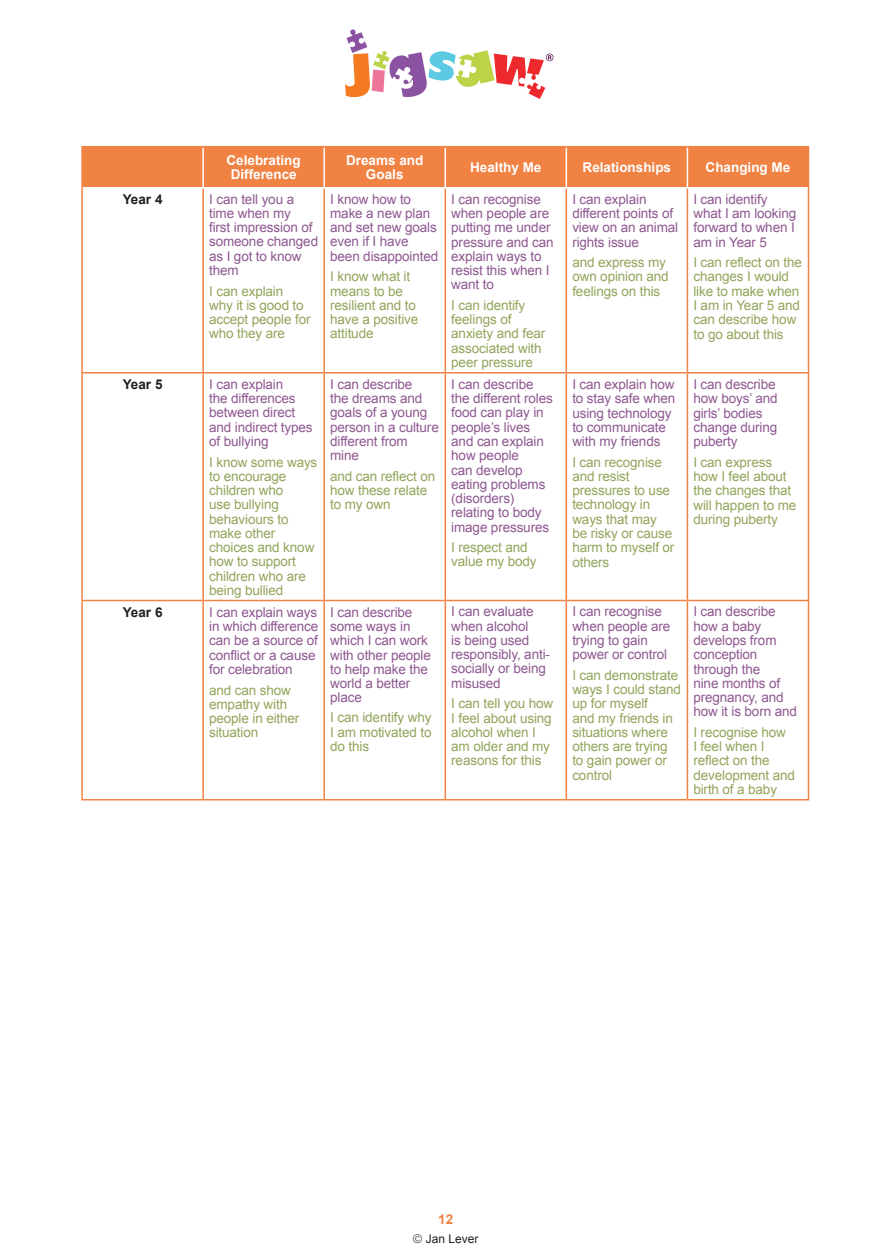
<style>
.page{position:relative;width:888px;height:1260px;background:#fff}
.page>*{position:absolute;margin:0;border:0;box-sizing:border-box;transform-origin:0 0}
.t1{font:13.5px/14.2px "Arial";letter-spacing:-.01em;color:#8e5891}
.t2{font:13.5px/14.2px "Arial";letter-spacing:-.01em;color:#92a55b}
.t3{font:700 13.5px/14.2px "Arial";color:#fff;text-align:center}
.t4{font:700 13.5px "Arial";color:#231f20}
.t5{font:700 13.5px "Arial";color:#f08244}
.t6{font:12px "Arial";color:#231f20}
.s1{font-weight:300}
</style>
<div class="page">
<svg style="left:345px;top:29px;width:208px;height:70px"></svg>
<div style="left:83px;top:147px;width:725px;height:40px;background:#f08244"></div>
<hr style="left:81px;top:188px;width:2px;height:184px;background:#f08244">
<hr style="left:202px;top:189px;width:2px;height:183px;background:#f08244">
<hr style="left:323px;top:189px;width:2px;height:183px;background:#f08244">
<hr style="left:445px;top:189px;width:1px;height:183px;background:#f08244">
<hr style="left:566px;top:189px;width:1px;height:183px;background:#f08244">
<hr style="left:687px;top:189px;width:1px;height:183px;background:#f08244">
<hr style="left:808px;top:188px;width:1px;height:184px;background:#f08244">
<hr style="left:81px;top:372px;width:122px;height:1px;background:#f08244">
<hr style="left:81px;top:373px;width:2px;height:227px;background:#f08244">
<hr style="left:203px;top:372px;width:121px;height:1px;background:#f08244">
<hr style="left:202px;top:373px;width:2px;height:227px;background:#f08244">
<hr style="left:324px;top:372px;width:121px;height:1px;background:#f08244">
<hr style="left:323px;top:373px;width:2px;height:227px;background:#f08244">
<hr style="left:445px;top:372px;width:121px;height:1px;background:#f08244">
<hr style="left:445px;top:373px;width:1px;height:227px;background:#f08244">
<hr style="left:566px;top:372px;width:121px;height:1px;background:#f08244">
<hr style="left:566px;top:373px;width:1px;height:227px;background:#f08244">
<hr style="left:687px;top:372px;width:122px;height:1px;background:#f08244">
<hr style="left:687px;top:373px;width:1px;height:227px;background:#f08244">
<hr style="left:808px;top:373px;width:1px;height:227px;background:#f08244">
<hr style="left:81px;top:600px;width:122px;height:1px;background:#f08244">
<hr style="left:81px;top:601px;width:2px;height:198px;background:#f08244">
<hr style="left:203px;top:600px;width:121px;height:1px;background:#f08244">
<hr style="left:202px;top:601px;width:2px;height:198px;background:#f08244">
<hr style="left:324px;top:600px;width:121px;height:1px;background:#f08244">
<hr style="left:323px;top:601px;width:2px;height:198px;background:#f08244">
<hr style="left:445px;top:600px;width:121px;height:1px;background:#f08244">
<hr style="left:445px;top:601px;width:1px;height:198px;background:#f08244">
<hr style="left:566px;top:600px;width:121px;height:1px;background:#f08244">
<hr style="left:566px;top:601px;width:1px;height:198px;background:#f08244">
<hr style="left:687px;top:600px;width:122px;height:1px;background:#f08244">
<hr style="left:687px;top:601px;width:1px;height:198px;background:#f08244">
<hr style="left:808px;top:601px;width:1px;height:198px;background:#f08244">
<hr style="left:81px;top:799px;width:122px;height:1px;background:#f08244">
<hr style="left:203px;top:799px;width:121px;height:1px;background:#f08244">
<hr style="left:324px;top:799px;width:121px;height:1px;background:#f08244">
<hr style="left:445px;top:799px;width:121px;height:1px;background:#f08244">
<hr style="left:566px;top:799px;width:121px;height:1px;background:#f08244">
<hr style="left:687px;top:799px;width:122px;height:1px;background:#f08244">
<hr style="left:202px;top:147px;width:2px;height:40px;background:#fff">
<hr style="left:323px;top:147px;width:2px;height:40px;background:#fff">
<hr style="left:445px;top:147px;width:1px;height:40px;background:#fff">
<hr style="left:566px;top:147px;width:1px;height:40px;background:#fff">
<hr style="left:687px;top:147px;width:1px;height:40px;background:#fff">
<hr style="left:81px;top:147px;width:2px;height:41px;background:#f08244">
<hr style="left:808px;top:147px;width:1px;height:41px;background:#f08244">
<hr style="left:81px;top:146px;width:122px;height:1px;background:#f08244">
<hr style="left:203px;top:146px;width:121px;height:1px;background:#f08244">
<hr style="left:324px;top:146px;width:121px;height:1px;background:#f08244">
<hr style="left:445px;top:146px;width:121px;height:1px;background:#f08244">
<hr style="left:566px;top:146px;width:121px;height:1px;background:#f08244">
<hr style="left:687px;top:146px;width:122px;height:1px;background:#f08244">
<p class="t3" style="left:227px;top:153px;width:76px">Celebrating<br>Difference</p>
<p class="t3" style="left:346px;top:153px;width:79px">Dreams and<br>Goals</p>
<p class="t3" style="left:470px;top:160px;width:73px">Healthy Me</p>
<p class="t3" style="left:583px;top:160px;width:90px">Relationships</p>
<p class="t3" style="left:706px;top:160px;width:86px">Changing Me</p>
<p class="t4" style="left:123px;top:191px;width:41px">Year 4</p>
<p class="t1" style="left:209px;top:192px;width:111px">I can tell you a time when my<br>first impression of someone changed as I got to know them</p>
<p class="t2" style="left:209px;top:284px;width:103px">I can explain<br>why it is good to accept people for who they are</p>
<p class="t1" style="left:330px;top:192px;width:110px">I know how to make a new plan and set new goals even if I have been disappointed</p>
<p class="t2" style="left:330px;top:270px;width:90px">I know what it means to be resilient and to have a positive attitude</p>
<p class="t4" style="left:123px;top:377px;width:41px">Year 5</p>
<p class="t1" style="left:209px;top:377px;width:105px">I can explain<br>the differences between direct and indirect types of bullying</p>
<p class="t2" style="left:209px;top:455px;width:110px">I know some ways to encourage children who<br>use bullying behaviours to make other choices and know how to support children who are being bullied</p>
<p class="t4" style="left:123px;top:605px;width:41px">Year 6</p>
<p class="t1" style="left:209px;top:605px;width:111px">I can explain ways in which difference can be a source of conflict or a cause for celebration</p>
<p class="t2" style="left:209px;top:683px;width:92px">and can show empathy with people in either situation</p>
<p class="t1" style="left:330px;top:377px;width:110px">I can describe<br>the dreams and goals of a young person in a culture different from mine</p>
<p class="t2" style="left:330px;top:469px;width:107px">and can reflect on how these relate to my own</p>
<p class="t1" style="left:330px;top:605px;width:102px">I can describe some ways in which I can work with other people to help make the world a better place</p>
<p class="t2" style="left:330px;top:711px;width:103px;text-align:justify">I can identify why I am motivated to do this</p>
<p class="t1" style="left:451px;top:192px;width:104px">I can recognise when people are putting me under pressure and can explain ways to resist this when I want to</p>
<p class="t2" style="left:451px;top:298px;width:96px">I can identify feelings of anxiety and fear associated with peer pressure</p>
<p class="t1" style="left:451px;top:377px;width:103px">I can describe the different roles food can play in people’s lives and can explain how people<br>can develop eating problems (disorders) relating to body image pressures</p>
<p class="t2" style="left:451px;top:540px;width:87px">I respect and value my body</p>
<p class="t1" style="left:451px;top:605px;width:100px">I can evaluate when alcohol<br>is being used responsibly, anti&shy;socially or being misused</p>
<p class="t2" style="left:451px;top:696px;width:104px">I can tell you how<br>I feel about using alcohol when I am older and my reasons for this</p>
<p class="t1" style="left:572px;top:192px;width:107px">I can explain different points of view on an animal rights issue</p>
<p class="t2" style="left:572px;top:255px;width:98px">and express my own opinion and feelings on this</p>
<p class="t1" style="left:572px;top:377px;width:104px">I can explain how to stay safe when using technology to communicate with my friends</p>
<p class="t2" style="left:572px;top:455px;width:104px">I can recognise and resist pressures to use technology in ways that may be risky or cause harm to myself or others</p>
<p class="t1" style="left:693px;top:192px;width:104px">I can identify what I am looking forward to when I am in Year 5</p>
<p class="t2" style="left:693px;top:255px;width:110px">I can reflect on the changes I would like to make when<br>I am in Year 5 and can describe how to go about this</p>
<p class="t1" style="left:693px;top:377px;width:86px">I can describe how boys’ and girls’ bodies change during puberty</p>
<p class="t2" style="left:693px;top:455px;width:104px">I can express how I feel about the changes that will happen to me during puberty</p>
<p class="t1" style="left:572px;top:605px;width:99px">I can recognise when people are trying to gain power or control</p>
<p class="t2" style="left:572px;top:668px;width:110px">I can demonstrate ways I could stand up for myself<br>and my friends in situations where others are trying to gain power or control</p>
<p class="t1" style="left:693px;top:605px;width:105px">I can describe how a baby develops from conception through the<br>nine months of pregnancy, and how it is born and</p>
<p class="t2" style="left:693px;top:725px;width:103px">I recognise how<br>I feel when I reflect on the development and birth of a baby</p>
<p class="t5" style="left:438px;top:1212px;width:17px">12</p>
<p class="t6" style="left:413px;top:1230px;width:67px"><span class="s1">©</span> Jan Lever</p>
</div>
